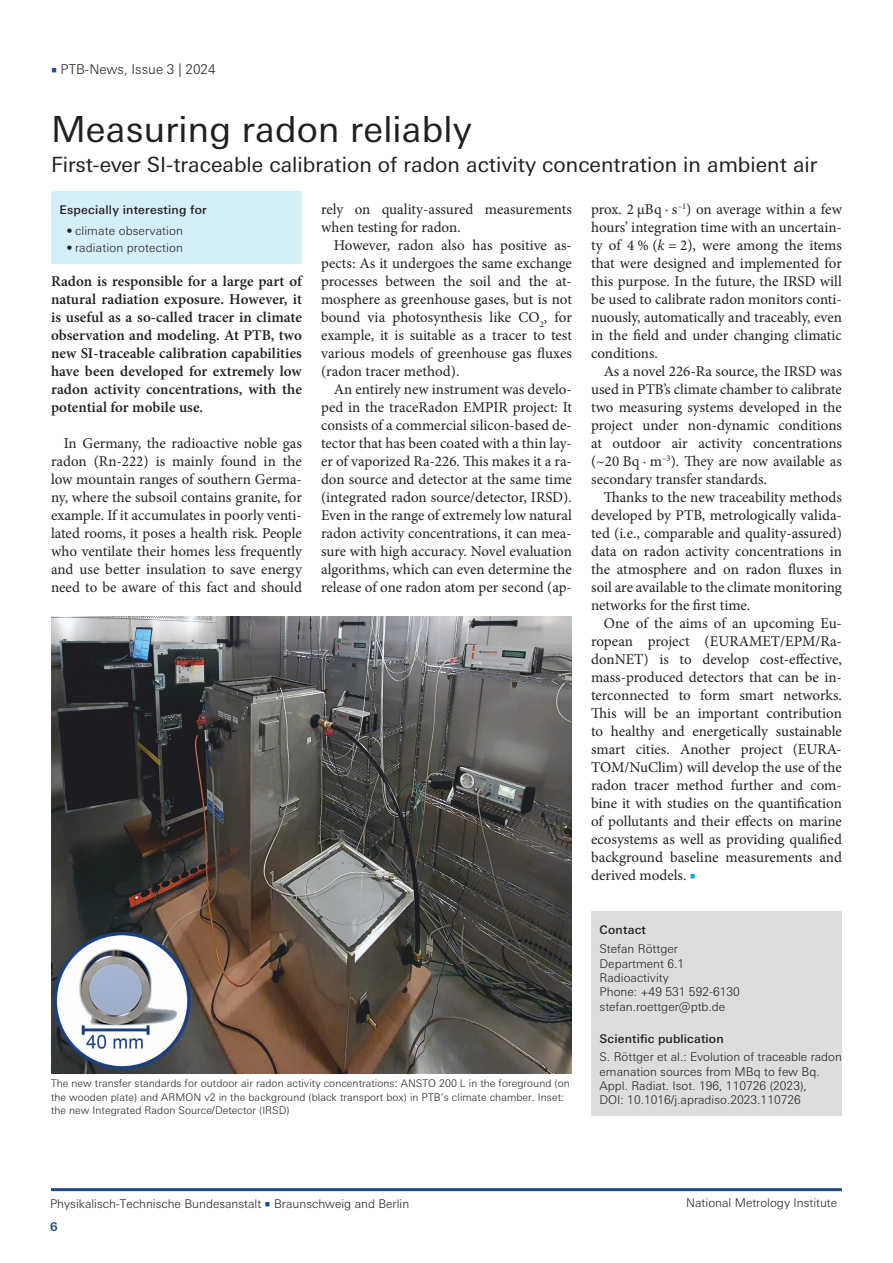
<style>
.page{position:relative;width:893px;height:1263px;background:#fff}
.page>*{position:absolute;margin:0;border:0;box-sizing:border-box;transform-origin:0 0}
.Überschrift-PTBnews{font:36px "Univers Next W1 G";letter-spacing:.005em;color:#231f20}
.Unterüberschrift-PTBnews{font:21px "Univers Next W1 G";color:#231f20}
.Fließtext_mit_Einzug-PTBnews{font:15px/18px "Minion Pro";letter-spacing:-.005em;color:#231f20;text-align:justify}
.Abstrakt-PTBnews{font:600 15px/18px "Minion Pro";letter-spacing:.005em;color:#231f20;text-align:justify}
.t1{font:300 13.5px "Univers Next W1 G";color:#231f20}
.Wissenschaftliche_Veröffentlichungen_Tex{font:300 12px/14.4px "Univers Next W1 G";color:#231f20}
.Ansprechpartner_Text-PTBnews{font:300 12px "Univers Next W1 G";color:#231f20}
.Besonders_interessant-Text-PTBnews{font:300 12px "Univers Next W1 G";letter-spacing:.01em;color:#231f20}
.Besonders_interessant-PTBnews{font:500 12px "Univers Next W1 G";letter-spacing:.02em;color:#231f20}
.Wissenschaftliche_Veröffentlichungen-PTB{font:500 12px "Univers Next W1 G";letter-spacing:.01em;color:#231f20}
.Ansprechpartner-PTBnews{font:500 12px "Univers Next W1 G";letter-spacing:.015em;color:#231f20}
.t2{font:700 12px "Univers Next W1 G";color:#194d88}
.t3{font:300 10.5px/13.5px "Univers Next W1 G";letter-spacing:.005em;color:#231f20}
.s1{font-family:"Minion Pro";font-weight:400;font-size:15px;color:#194d88}
.s2{font-style:italic}
.s3{color:#00acdd}
</style>
<div class="page">
<div style="left:51px;top:191px;width:251px;height:35px;background:#d5eff8"></div>
<div style="left:51px;top:218px;width:251px;height:29px;background:#d5eff8"></div>
<div style="left:51px;top:234px;width:251px;height:29px;background:#d5eff8"></div>
<div style="left:591px;top:911px;width:251px;height:35px;background:#dcdddf"></div>
<div style="left:591px;top:936px;width:251px;height:29px;background:#dcdddf"></div>
<div style="left:591px;top:964px;width:251px;height:29px;background:#dcdddf"></div>
<div style="left:591px;top:993px;width:251px;height:29px;background:#dcdddf"></div>
<div style="left:591px;top:1024px;width:251px;height:30px;background:#dcdddf"></div>
<div style="left:591px;top:1044px;width:251px;height:72px;background:#dcdddf"></div>
<img style="left:51px;top:617px;width:521px;height:456px">
<hr style="left:51px;top:1188px;width:791px;height:3px;background:#194d88">
<p class="t1" style="left:51px;top:62px;width:166px"><span class="s1">■</span> PTB-News, Issue 3 | 2024</p>
<h1 class="Überschrift-PTBnews" style="left:51px;top:109px;width:422px">Measuring radon reliably</h1>
<h2 class="Unterüberschrift-PTBnews" style="left:51px;top:152px;width:768px">First-ever SI-traceable calibration of radon activity concentration in ambient air</h2>
<h3 class="Besonders_interessant-PTBnews" style="left:60px;top:203px;width:149px">Especially interesting for</h3>
<p class="Besonders_interessant-Text-PTBnews" style="left:67px;top:224px;width:118px">• climate observation</p>
<p class="Besonders_interessant-Text-PTBnews" style="left:67px;top:240px;width:118px">• radiation protection</p>
<p class="Abstrakt-PTBnews" style="left:51px;top:272px;width:252px">Radon is responsible for a large part of natural radiation exposure. However, it is useful as a so-called tracer in climate observation and modeling. At PTB, two new SI-traceable calibration capabilities have been developed for extremely low radon activity concentrations, with the potential for mobile use.</p>
<p class="Fließtext_mit_Einzug-PTBnews" style="left:51px;top:435px;width:252px;text-indent:13px">In Germany, the radioactive noble gas radon (Rn-222) is mainly found in the low mountain ranges of southern Germa&shy;ny, where the subsoil contains granite, for example. If it accumulates in poorly venti&shy;lated rooms, it poses a health risk. People who ventilate their homes less frequently and use better insulation to save energy need to be aware of this fact and should</p>
<p class="Fließtext_mit_Einzug-PTBnews" style="left:321px;top:201px;width:252px">rely on quality-assured measurements when testing for radon.</p>
<p class="Fließtext_mit_Einzug-PTBnews" style="left:321px;top:237px;width:252px;text-indent:13px">However, radon also has positive as&shy;pects: As it undergoes the same exchange processes between the soil and the at&shy;mosphere as greenhouse gases, but is not bound via photosynthesis like CO<sub>2</sub>, for example, it is suitable as a tracer to test various models of greenhouse gas fluxes (radon tracer method).</p>
<p class="Fließtext_mit_Einzug-PTBnews" style="left:321px;top:381px;width:252px;text-indent:13px">An entirely new instrument was develo&shy;ped in the traceRadon EMPIR project: It consists of a commercial silicon-based de&shy;tector that has been coated with a thin lay&shy;er of vaporized Ra-226. This makes it a ra&shy;don source and detector at the same time (integrated radon source/detector, IRSD).<br>Even in the range of extremely low natural radon activity concentrations, it can mea&shy;sure with high accuracy. Novel evaluation algorithms, which can even determine the release of one radon atom per second (ap-</p>
<p class="Fließtext_mit_Einzug-PTBnews" style="left:591px;top:201px;width:252px">prox. 2 µBq ∙ s<sup>–1</sup>) on average within a few hours’ integration time with an uncertain&shy;ty of 4 % (<span class="s2">k</span> = 2), were among the items that were designed and implemented for this purpose. In the future, the IRSD will be used to calibrate radon monitors conti&shy;nuously, automatically and traceably, even in the field and under changing climatic conditions.</p>
<p class="Fließtext_mit_Einzug-PTBnews" style="left:591px;top:363px;width:252px;text-indent:13px">As a novel 226-Ra source, the IRSD was used in PTB’s climate chamber to calibrate two measuring systems developed in the project under non-dynamic conditions at outdoor air activity concentrations (~20 Bq ∙ m<sup>–3</sup>). They are now available as secondary transfer standards.</p>
<p class="Fließtext_mit_Einzug-PTBnews" style="left:591px;top:489px;width:252px;text-indent:13px">Thanks to the new traceability methods developed by PTB, metrologically valida&shy;ted (i.e., comparable and quality-assured) data on radon activity concentrations in the atmosphere and on radon fluxes in soil are available to the climate monitoring networks for the first time.</p>
<p class="Fließtext_mit_Einzug-PTBnews" style="left:591px;top:615px;width:252px;text-indent:13px">One of the aims of an upcoming Eu&shy;ropean project (EURAMET/EPM/Ra&shy;donNET) is to develop cost-effective, mass-produced detectors that can be in&shy;terconnected to form smart networks.<br>This will be an important contribution to healthy and energetically sustainable smart cities. Another project (EURA-TOM/NuClim) will develop the use of the radon tracer method further and com&shy;bine it with studies on the quantification of pollutants and their effects on marine ecosystems as well as providing qualified background baseline measurements and derived models. <span class="s3">■</span></p>
<p class="t3" style="left:51px;top:1077px;width:520px">The new transfer standards for outdoor air radon activity concentrations: ANSTO 200 L in the foreground (on the wooden plate) and ARMON v2 in the background (black transport box) in PTB’s climate chamber. Inset: the new Integrated Radon Source/Detector (IRSD)</p>
<h3 class="Ansprechpartner-PTBnews" style="left:600px;top:923px;width:48px">Contact</h3>
<p class="Ansprechpartner_Text-PTBnews" style="left:600px;top:942px;width:80px">Stefan Röttger</p>
<p class="Ansprechpartner_Text-PTBnews" style="left:600px;top:956px;width:86px">Department 6.1</p>
<p class="Ansprechpartner_Text-PTBnews" style="left:600px;top:971px;width:71px">Radioactivity</p>
<p class="Ansprechpartner_Text-PTBnews" style="left:600px;top:985px;width:142px">Phone: +49 531 592-6130</p>
<p class="Ansprechpartner_Text-PTBnews" style="left:600px;top:999px;width:127px">stefan.roettger@ptb.de</p>
<h3 class="Wissenschaftliche_Veröffentlichungen-PTB" style="left:600px;top:1031px;width:126px">Scientific publication</h3>
<p class="Wissenschaftliche_Veröffentlichungen_Tex" style="left:600px;top:1050px;width:244px">S. Röttger et al.: Evolution of traceable radon emanation sources from MBq to few Bq.<br>Appl. Radiat. Isot. 196, 110726 (2023),<br>DOI: 10.1016/j.apradiso.2023.110726</p>
<p class="Wissenschaftliche_Veröffentlichungen_Tex" style="left:50px;top:1196px;width:361px">Physikalisch-Technische Bundesanstalt <span class="s1">■</span> Braunschweig and Berlin</p>
<p class="Wissenschaftliche_Veröffentlichungen_Tex" style="left:686px;top:1195px;width:153px">National Metrology Institute</p>
<p class="t2" style="left:50px;top:1220px;width:9px">6</p>
</div>
